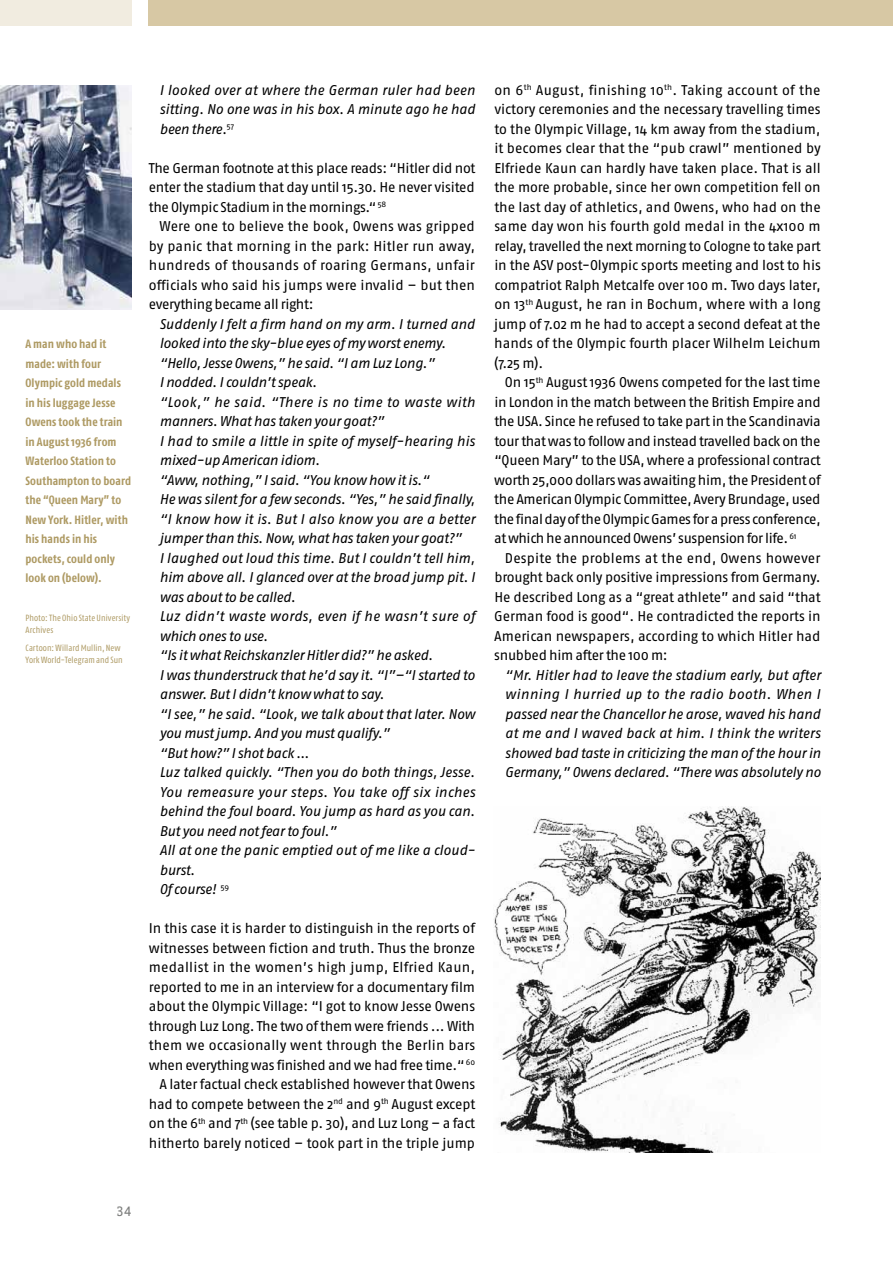
<style>
.page{position:relative;width:893px;height:1263px;background:#fff}
.page>*{position:absolute;margin:0;border:0;box-sizing:border-box;transform-origin:0 0}
.t1{font:14.1px/19.5px "Fago No";letter-spacing:-.015em;color:#000;text-align:justify}
.t2{font:italic 14.1px/19.5px "Fago No";letter-spacing:-.02em;color:#000;text-align:justify}
.t3{font:13.5px "Fago Office Serif";color:#7a7b7a}
.t4{font:700 12px/19.5px "Fago Co";letter-spacing:.005em;color:#ae9a63}
.t5{font:9px/12px "Fago Co";letter-spacing:.015em;color:#ae9a63}
</style>
<div class="page">
<div style="left:149px;top:0;width:744px;height:26px;background:#d7c8a4"></div>
<div style="left:0;top:0;width:132px;height:26px;background:#f1ece0"></div>
<img style="left:0;top:85px;width:132px;height:224px">
<img style="left:494px;top:807px;width:327px;height:345px">
<p class="t4" style="left:26px;top:334px;width:107px">A man who had it made: with four<br>Olympic gold medals in his luggage Jesse<br>Owens took the train in August 1936 from<br>Waterloo Station to<br>Southampton to board the “Queen Mary” to<br>New York. Hitler, with his hands in his pockets, could only look on (below).</p>
<p class="t5" style="left:26px;top:612px;width:106px">Photo: The Ohio State University<br>Archives</p>
<p class="t5" style="left:26px;top:641px;width:99px">Cartoon: Willard Mullin, New<br>York World-Telegram and Sun</p>
<p class="t2" style="left:159px;top:80px;width:317px">I looked over at where the German ruler had been sitting. No one was in his box. A minute ago he had been there.<sup>57</sup></p>
<p class="t1" style="left:149px;top:158px;width:328px">The German footnote at this place reads: “Hitler did not enter the stadium that day until 15.30. He never visited the Olympic Stadium in the mornings.“ <sup>58</sup></p>
<p class="t1" style="left:149px;top:216px;width:328px;text-indent:11px">Were one to believe the book, Owens was gripped by panic that morning in the park: Hitler run away, hundreds of thousands of roaring Germans, unfair officials who said his jumps were invalid – but then everything became all right:</p>
<p class="t2" style="left:159px;top:314px;width:317px;text-align:left">Suddenly I felt a firm hand on my arm. I turned and looked into the sky-blue eyes of my worst enemy. “Hello, Jesse Owens,” he said. “I am Luz Long.”<br>I nodded. I couldn’t speak.<br>“Look,” he said. “There is no time to waste with manners. What has taken your goat?”<br>I had to smile a little in spite of myself-hearing his mixed-up American idiom.<br>“Aww, nothing,” I said. “You know how it is.“<br>He was silent for a few seconds. “Yes,” he said finally, “I know how it is. But I also know you are a better jumper than this. Now, what has taken your goat?”<br>I laughed out loud this time. But I couldn’t tell him, him above all. I glanced over at the broad jump pit. I was about to be called.<br>Luz didn’t waste words, even if he wasn’t sure of which ones to use.<br>“Is it what Reichskanzler Hitler did?” he asked.<br>I was thunderstruck that he’d say it. “I”–“I started to answer. But I didn’t know what to say.<br>“I see,” he said. “Look, we talk about that later. Now you must jump. And you must qualify.”<br>“But how?” I shot back …<br>Luz talked quickly. “Then you do both things, Jesse.<br>You remeasure your steps. You take off six inches behind the foul board. You jump as hard as you can.<br>But you need not fear to foul.”<br>All at one the panic emptied out of me like a cloud&shy;burst.<br>Of course! <sup>59</sup></p>
<p class="t1" style="left:149px;top:918px;width:328px;text-align:right">In this case it is harder to distinguish in the reports of witnesses between fiction and truth. Thus the bronze medallist in the women’s high jump, Elfried Kaun, reported to me in an interview for a documentary film about the Olympic Village: “I got to know Jesse Owens through Luz Long. The two of them were friends ... With them we occasionally went through the Berlin bars when everything was finished and we had free time.“ <sup>60<br></sup>A later factual check established however that Owens had to compete between the 2<sup>nd</sup> and 9<sup>th</sup> August except on the 6<sup>th</sup> and 7<sup>th</sup> (see table p. 30), and Luz Long – a fact hitherto barely noticed – took part in the triple jump</p>
<p class="t1" style="left:494px;top:80px;width:328px">on 6<sup>th</sup> August, finishing 10<sup>th</sup>. Taking account of the victory ceremonies and the necessary travelling times to the Olympic Village, 14 km away from the stadium, it -becomes clear that the “pub crawl” mentioned by Elfriede Kaun can hardly have taken place. That is all the more probable, since her own competition fell on the last day of athletics, and Owens, who had on the same day won his fourth gold medal in the 4x100 m relay, travelled the next morning to Cologne to take part in the ASV post-Olympic sports meeting and lost to his compatriot Ralph Metcalfe over 100 m. Two days later, on 13<sup>th</sup> August, he ran in Bochum, where with a long jump of 7.02 m he had to accept a second defeat at the hands of the Olympic fourth placer Wilhelm Leichum (7.25 m).</p>
<p class="t1" style="left:494px;top:372px;width:328px;text-indent:11px">On 15<sup>th</sup> August 1936 Owens competed for the last time in London in the match between the British Empire and the USA. Since he refused to take part in the Scandinavia tour that was to follow and instead travelled back on the “Queen Mary” to the USA, where a professional contract worth 25,000 dollars was awaiting him, the President of the American Olympic Committee, Avery Brundage, used the final day of the Olympic Games for a press conference, at which he announced Owens’ suspension for life. <sup>61</sup></p>
<p class="t1" style="left:494px;top:548px;width:328px;text-indent:11px">Despite the problems at the end, Owens however brought back only positive impressions from Germany.<br>He described Long as a “great athlete” and said “that German food is good“. He contradicted the reports in American newspapers, according to which Hitler had snubbed him after the 100 m:</p>
<p class="t2" style="left:505px;top:665px;width:317px">“Mr. Hitler had to leave the stadium early, but after winning I hurried up to the radio booth. When I passed near the Chancellor he arose, waved his hand at me and I waved back at him. I think the writers showed bad taste in criticizing the man of the hour in Germany,” Owens declared. “There was absolutely no</p>
<p class="t3" style="left:116px;top:1204px;width:17px">34</p>
</div>
